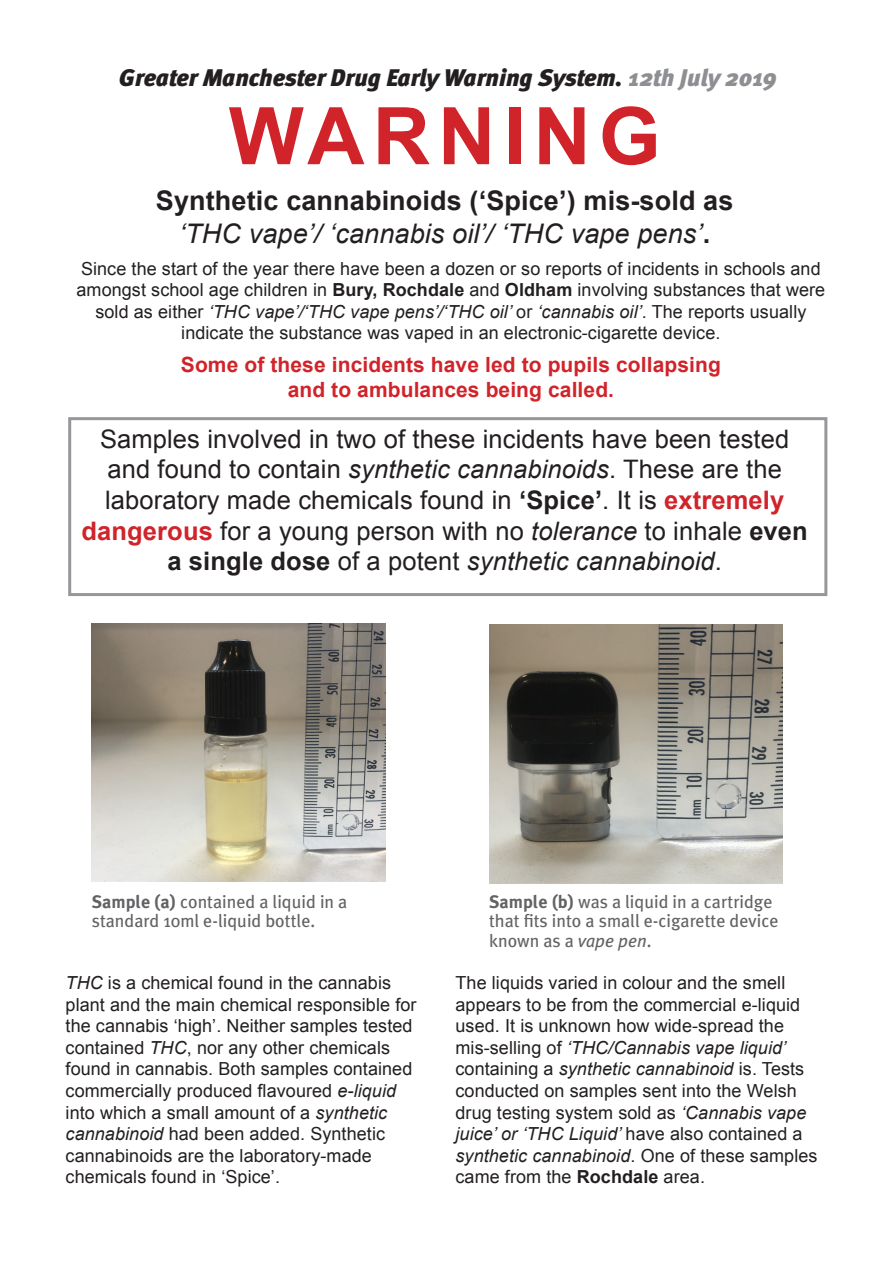
<style>
.page{position:relative;width:893px;height:1263px;background:#fff}
.page>*{position:absolute;margin:0;border:0;box-sizing:border-box;transform-origin:0 0}
.t1{font:700 79.5px "Arial";letter-spacing:.1em;color:#d1232a}
.t2{font:700 27px "Arial";letter-spacing:.005em;color:#231f20}
.t3{font:italic 27px "Arial";letter-spacing:.005em;color:#231f20}
.t4{font:25.5px/30.6px "Arial";letter-spacing:.005em;color:#231f20;text-align:center}
.t5{font:italic 24px "Meta Black Turk";letter-spacing:-.005em;color:#231f20}
.t6{font:700 21px "Arial";letter-spacing:.005em;color:#d1232a}
.t7{font:18px/21.6px "Arial";letter-spacing:.005em;color:#231f20}
.t8{font:18px/19.5px "Meta Plus";color:#636366}
.s1{color:#8d8f92}
.s2{font-weight:700;font-style:normal}
.s3{font-weight:700}
.s4{font-style:italic}
.s5{font-weight:700;color:#d1232a}
</style>
<div class="page">
<div style="left:68px;top:417px;width:759px;height:179px;border:3px solid #95979a"></div>
<img style="left:489px;top:624px;width:294px;height:259px">
<img style="left:92px;top:623px;width:293px;height:259px">
<p class="t5" style="left:119px;top:63px;width:659px">Greater Manchester Drug Early Warning System. <span class="s1">12th July 2019</span></p>
<p class="t1" style="left:229px;top:83px;width:433px">WARNING</p>
<p class="t2" style="left:156px;top:183px;width:579px">Synthetic cannabinoids (‘Spice’) mis-sold as</p>
<p class="t3" style="left:179px;top:216px;width:533px">‘THC vape’/ ‘cannabis oil’/ ‘THC vape pens’<span class="s2">.</span></p>
<p class="t7" style="left:76px;top:258px;width:750px;text-align:center">Since the start of the year there have been a dozen or so reports of incidents in schools and amongst school age children in <span class="s3">Bury, Rochdale</span> and <span class="s3">Oldham</span> involving substances that were sold as either <span class="s4">‘THC vape’/‘THC vape pens’/‘THC oil’</span> or <span class="s4">‘cannabis oil’</span>. The reports usually indicate the substance was vaped in an electronic-cigarette device.</p>
<p class="t6" style="left:181px;top:351px;width:541px">Some of these incidents have led to pupils collapsing</p>
<p class="t6" style="left:288px;top:376px;width:328px">and to ambulances being called.</p>
<p class="t4" style="left:81px;top:424px;width:728px">Samples involved in two of these incidents have been tested and found to contain <span class="s4">synthetic cannabinoids</span>. These are the laboratory made chemicals found in <span class="s3">‘Spice’</span>. It is <span class="s5">extremely dangerous</span> for a young person with no <span class="s4">tolerance</span> to inhale <span class="s3">even a single dose</span> of a potent <span class="s4">synthetic cannabinoid</span>.</p>
<p class="t8" style="left:92px;top:891px;width:257px"><span class="s3">Sample (a)</span> contained a liquid in a standard 10ml e-liquid bottle.</p>
<p class="t8" style="left:489px;top:891px;width:291px"><span class="s3">Sample (b)</span> was a liquid in a cartridge that fits into a small e-cigarette device known as a <span class="s4">vape pen</span>.</p>
<p class="t7" style="left:66px;top:972px;width:352px"><span class="s4">THC</span> is a chemical found in the cannabis plant and the main chemical responsible for the cannabis ‘high’. Neither samples tested contained <span class="s4">THC</span>, nor any other chemicals found in cannabis. Both samples contained commercially produced flavoured <span class="s4">e-liquid </span>into which a small amount of a <span class="s4">synthetic cannabinoid</span> had been added. Synthetic cannabinoids are the laboratory-made chemicals found in ‘Spice’.</p>
<p class="t7" style="left:455px;top:972px;width:363px">The liquids varied in colour and the smell appears to be from the commercial e-liquid used. It is unknown how wide-spread the mis-selling of <span class="s4">‘THC/Cannabis vape liquid’ </span>containing a <span class="s4">synthetic cannabinoid</span> is. Tests conducted on samples sent into the Welsh drug testing system sold as <span class="s4">‘Cannabis vape juice’ or ‘THC Liquid’</span> have also contained a <span class="s4">synthetic cannabinoid</span>. One of these samples came from the <span class="s3">Rochdale</span> area.</p>
</div>
